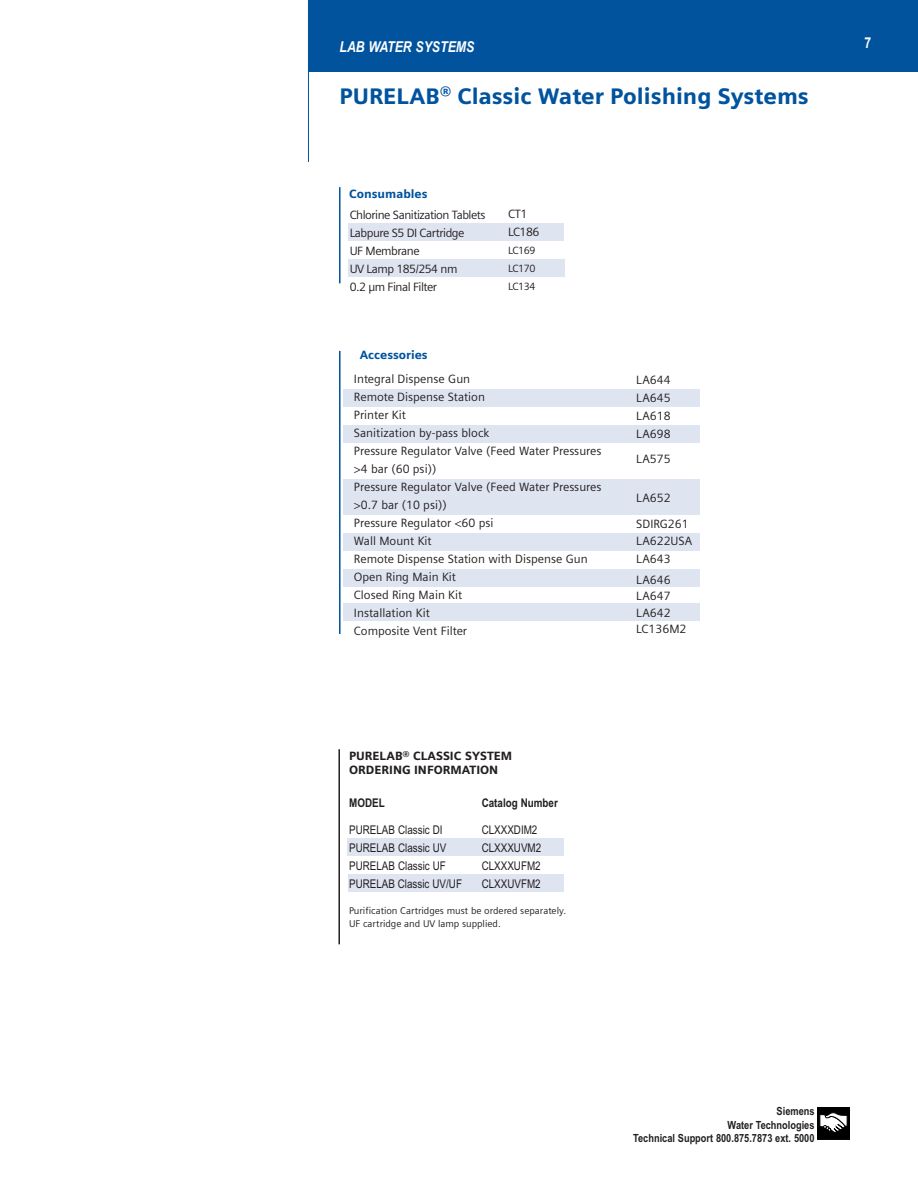
<style>
.page{position:relative;width:918px;height:1188px;background:#fff}
.page>*{position:absolute;margin:0;border:0;box-sizing:border-box;transform-origin:0 0}
.t1{font:900 22.5px "Siemens Sans";color:#01539e}
.t2{font:italic 700 15px "Arial Narrow";color:#fff}
.t3{font:700 15px "Arial Narrow";color:#fff}
.t4{font:12px/18px "Siemens Sans";color:#231f20}
.t5{font:12px/18px "Arial Narrow";color:#231f20}
.t6{font:12px/18px "Siemens Sans";letter-spacing:-.04em;color:#231f20}
.t7{font:900 12px/14.4px "Siemens Sans";color:#231f20}
.t8{font:900 12px "Siemens Sans";color:#01539e}
.t9{font:700 12px "Arial Narrow";color:#231f20}
.t10{font:700 11.25px/13.5px "Arial Narrow";color:#231f20;text-align:right}
.t11{font:10.5px/18px "Siemens Sans";letter-spacing:-.04em;color:#231f20;text-align:justify}
.t12{font:9.75px/12.8px "Siemens Sans";color:#231f20}
.s1{font-size:19.5px}
</style>
<div class="page">
<div style="left:343px;top:603px;width:357px;height:18px;background:#dfe4f1"></div>
<div style="left:343px;top:570px;width:357px;height:17px;background:#dfe4f1"></div>
<div style="left:343px;top:533px;width:356px;height:18px;background:#dfe4f1"></div>
<div style="left:343px;top:425px;width:356px;height:17px;background:#dfe4f1"></div>
<div style="left:343px;top:389px;width:357px;height:17px;background:#dfe4f1"></div>
<div style="left:343px;top:479px;width:356px;height:35px;background:#dfe4f1"></div>
<div style="left:348px;top:875px;width:215px;height:17px;background:#dfe4f1"></div>
<div style="left:308px;top:0;width:610px;height:72px;background:#01539e"></div>
<hr style="left:308px;top:0;width:1px;height:162px;background:#01539e">
<svg style="left:818px;top:1107px;width:32px;height:32px"></svg>
<div style="left:348px;top:260px;width:216px;height:17px;background:#dfe4f1"></div>
<div style="left:348px;top:224px;width:215px;height:17px;background:#dfe4f1"></div>
<hr style="left:339px;top:187px;width:2px;height:96px;background:#01539e">
<div style="left:348px;top:838px;width:216px;height:18px;background:#dfe4f1"></div>
<hr style="left:338px;top:749px;width:2px;height:195px;background:#231f20">
<hr style="left:339px;top:351px;width:2px;height:283px;background:#01539e">
<p class="t2" style="left:340px;top:38px;width:136px">LAB WATER SYSTEMS</p>
<h1 class="t1" style="left:340px;top:83px;width:471px">PURELAB<span class="s1">®</span> Classic Water Polishing Systems</h1>
<p class="t8" style="left:349px;top:187px;width:80px">Consumables</p>
<p class="t6" style="left:350px;top:206px;width:137px">Chlorine Sanitization Tablets<br>Labpure S5 DI Cartridge<br>UF Membrane<br>UV Lamp 185/254 nm<br>0.2 µm Final Filter</p>
<p class="t6" style="left:508px;top:205px;width:33px">CT1<br>LC186</p>
<p class="t11" style="left:508px;top:242px;width:29px">LC169<br>LC170<br>LC134</p>
<p class="t8" style="left:360px;top:348px;width:69px">Accessories</p>
<p class="t4" style="left:354px;top:370px;width:249px">Integral Dispense Gun<br>Remote Dispense Station<br>Printer Kit<br>Sanitization by-pass block<br>Pressure Regulator Valve (Feed Water Pressures &gt;4 bar (60 psi))<br>Pressure Regulator Valve (Feed Water Pressures &gt;0.7 bar (10 psi))<br>Pressure Regulator &lt;60 psi<br>Wall Mount Kit<br>Remote Dispense Station with Dispense Gun<br>Open Ring Main Kit<br>Closed Ring Main Kit<br>Installation Kit<br>Composite Vent Filter</p>
<p class="t4" style="left:636px;top:371px;width:36px;text-align:justify">LA644<br>LA645<br>LA618<br>LA698</p>
<p class="t4" style="left:636px;top:450px;width:36px">LA575</p>
<p class="t4" style="left:636px;top:485px;width:54px;line-height:25.5px">LA652<br>SDIRG261</p>
<p class="t4" style="left:636px;top:532px;width:58px">LA622USA<br>LA643</p>
<p class="t4" style="left:636px;top:571px;width:52px;line-height:16.5px">LA646<br>LA647<br>LA642<br>LC136M2</p>
<p class="t7" style="left:349px;top:748px;width:165px">PURELAB® CLASSIC SYSTEM<br>ORDERING INFORMATION</p>
<p class="t9" style="left:349px;top:796px;width:37px">MODEL</p>
<p class="t9" style="left:482px;top:796px;width:78px">Catalog Number</p>
<p class="t5" style="left:349px;top:821px;width:114px">PURELAB Classic DI<br>PURELAB Classic UV<br>PURELAB Classic UF<br>PURELAB Classic UV/UF</p>
<p class="t5" style="left:482px;top:821px;width:61px">CLXXXDIM2<br>CLXXXUVM2<br>CLXXXUFM2<br>CLXXUVFM2</p>
<p class="t12" style="left:349px;top:905px;width:219px">Purification Cartridges must be ordered separately.<br>UF cartridge and UV lamp supplied.</p>
<p class="t3" style="left:865px;top:34px;width:8px">7</p>
<p class="t10" style="left:633px;top:1105px;width:183px">Siemens<br>Water Technologies<br>Technical Support 800.875.7873 ext. 5000</p>
</div>
